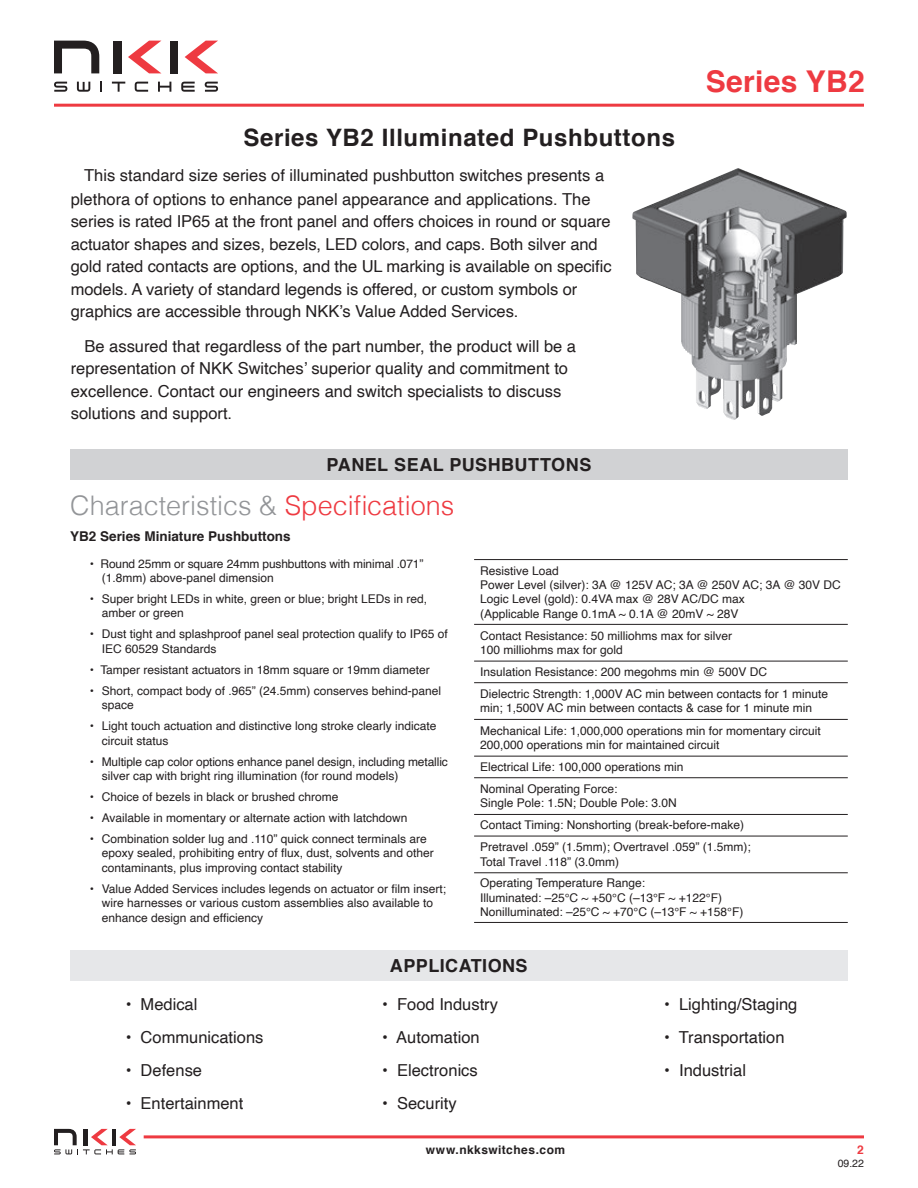
<style>
.page{position:relative;width:918px;height:1188px;background:#fff}
.page>*{position:absolute;margin:0;border:0;box-sizing:border-box;transform-origin:0 0}
.Series_Header_Left{font:700 30px "Helvetica";letter-spacing:.01em;color:#ee3a41}
.t1{font:300 27px "Helvetica";color:#939598}
.Series_Header_Left-2{font:700 24px "Helvetica";letter-spacing:.025em;color:#231f20}
.Subhead_5{font:700 18px "Helvetica";letter-spacing:.025em;color:#231f20}
.t2{font:16.5px/22.5px "Helvetica";color:#231f20}
.t3{font:700 13.5px "Helvetica";color:#231f20}
.t4{font:12px/14.4px "Helvetica";color:#231f20}
.Footer_Left{font:700 12px "Helvetica";letter-spacing:.04em;color:#231f20}
.Page_No__Right{font:700 12px "Helvetica";color:#ee3a41}
.t5{font:10.5px "Helvetica";color:#231f20}
.s1{color:#ee3a41}
</style>
<div class="page">
<hr style="left:474px;top:559px;width:374px;height:1px;background:#231f20">
<hr style="left:474px;top:624px;width:374px;height:1px;background:#231f20">
<hr style="left:474px;top:661px;width:374px;height:1px;background:#231f20">
<hr style="left:474px;top:682px;width:374px;height:1px;background:#231f20">
<hr style="left:474px;top:719px;width:374px;height:1px;background:#231f20">
<hr style="left:474px;top:756px;width:374px;height:1px;background:#231f20">
<hr style="left:474px;top:777px;width:374px;height:1px;background:#231f20">
<hr style="left:474px;top:814px;width:374px;height:1px;background:#231f20">
<hr style="left:474px;top:836px;width:374px;height:1px;background:#231f20">
<hr style="left:474px;top:872px;width:374px;height:1px;background:#231f20">
<hr style="left:474px;top:922px;width:374px;height:1px;background:#231f20">
<div style="left:70px;top:449px;width:778px;height:31px;background:#d1d2d4"></div>
<svg style="left:54px;top:1129px;width:82px;height:25px"></svg>
<hr style="left:144px;top:1135px;width:720px;height:3px;background:#ee3a41">
<hr style="left:54px;top:104px;width:810px;height:3px;background:#ee3a41">
<svg style="left:54px;top:41px;width:45px;height:32px"></svg>
<div style="left:170px;top:41px;width:8px;height:32px;background:#231f20"></div>
<div style="left:114px;top:41px;width:8px;height:32px;background:#231f20"></div>
<svg style="left:128px;top:41px;width:33px;height:32px"></svg>
<svg style="left:185px;top:41px;width:33px;height:32px"></svg>
<svg style="left:100px;top:82px;width:2px;height:10px"></svg>
<svg style="left:54px;top:82px;width:13px;height:10px"></svg>
<svg style="left:205px;top:82px;width:13px;height:10px"></svg>
<svg style="left:158px;top:82px;width:13px;height:10px"></svg>
<svg style="left:181px;top:82px;width:14px;height:10px"></svg>
<svg style="left:135px;top:82px;width:13px;height:10px"></svg>
<svg style="left:112px;top:82px;width:13px;height:10px"></svg>
<svg style="left:77px;top:82px;width:13px;height:10px"></svg>
<div style="left:70px;top:950px;width:777px;height:31px;background:#e6e7e9"></div>
<img style="left:632px;top:170px;width:212px;height:250px">
<p class="Series_Header_Left-2" style="left:244px;top:119px;width:433px">Series YB2 Illuminated Pushbuttons</p>
<p class="t2" style="left:71px;top:163px;width:535px;line-height:24px;text-indent:13px">This standard size series of illuminated pushbutton switches presents a plethora of options to enhance panel appearance and applications. The</p>
<p class="t2" style="left:71px;top:211px;width:542px">series is rated IP65 at the front panel and offers choices in round or square actuator shapes and sizes, bezels, LED colors, and caps. Both silver and gold rated contacts are options, and the UL marking is available on specific models. A variety of standard legends is offered, or custom symbols or</p>
<p class="t2" style="left:71px;top:301px;width:449px">graphics are accessible through NKK’s Value Added Services.</p>
<p class="t2" style="left:85px;top:335px;width:493px">Be assured that regardless of the part number, the product will be a</p>
<p class="t2" style="left:71px;top:358px;width:499px">representation of NKK Switches’ superior quality and commitment to</p>
<p class="t2" style="left:71px;top:380px;width:492px">excellence. Contact our engineers and switch specialists to discuss</p>
<p class="t2" style="left:71px;top:403px;width:163px">solutions and support.</p>
<p class="Subhead_5" style="left:327px;top:450px;width:266px">PANEL SEAL PUSHBUTTONS</p>
<p class="Series_Header_Left" style="left:706px;top:57px;width:160px">Series YB2</p>
<p class="t1" style="left:70px;top:483px;width:386px">Characteristics &amp; <span class="s1">Specifications</span></p>
<p class="t3" style="left:70px;top:525px;width:222px">YB2 Series Miniature Pushbuttons</p>
<p class="t4" style="left:102px;top:557px;width:323px;text-indent:-12px">• Round 25mm or square 24mm pushbuttons with minimal .071” (1.8mm) above-panel dimension</p>
<p class="t4" style="left:102px;top:592px;width:327px;text-indent:-12px">• Super bright LEDs in white, green or blue; bright LEDs in red, amber or green</p>
<p class="t4" style="left:102px;top:627px;width:348px;text-indent:-12px">• Dust tight and splashproof panel seal protection qualify to IP65 of<br>IEC 60529 Standards</p>
<p class="t4" style="left:90px;top:663px;width:342px">• Tamper resistant actuators in 18mm square or 19mm diameter</p>
<p class="t4" style="left:102px;top:684px;width:341px;text-indent:-12px">• Short, compact body of .965” (24.5mm) conserves behind-panel space</p>
<p class="t4" style="left:102px;top:719px;width:336px;text-indent:-12px">• Light touch actuation and distinctive long stroke clearly indicate circuit status</p>
<p class="t4" style="left:102px;top:755px;width:348px;text-indent:-12px">• Multiple cap color options enhance panel design, including metallic silver cap with bright ring illumination (for round models)</p>
<p class="t4" style="left:90px;top:790px;width:250px">• Choice of bezels in black or brushed chrome</p>
<p class="t4" style="left:90px;top:811px;width:319px">• Available in momentary or alternate action with latchdown</p>
<p class="t4" style="left:102px;top:832px;width:334px;text-indent:-12px">• Combination solder lug and .110” quick connect terminals are epoxy sealed, prohibiting entry of flux, dust, solvents and other contaminants, plus improving contact stability</p>
<p class="t4" style="left:102px;top:882px;width:346px;text-indent:-12px">• Value Added Services includes legends on actuator or film insert; wire harnesses or various custom assemblies also available to enhance design and efficiency</p>
<p class="t4" style="left:480px;top:564px;width:80px">Resistive Load</p>
<p class="t4" style="left:480px;top:578px;width:362px">Power Level (silver): 3A @ 125V AC; 3A @ 250V AC; 3A @ 30V DC</p>
<p class="t4" style="left:480px;top:592px;width:266px">Logic Level (gold): 0.4VA max @ 28V AC/DC max</p>
<p class="t4" style="left:480px;top:607px;width:260px">(Applicable Range 0.1mA ~ 0.1A @ 20mV ~ 28V</p>
<p class="t4" style="left:480px;top:629px;width:254px">Contact Resistance: 50 milliohms max for silver</p>
<p class="t4" style="left:480px;top:643px;width:144px">100 milliohms max for gold</p>
<p class="t4" style="left:480px;top:665px;width:288px">Insulation Resistance: 200 megohms min @ 500V DC</p>
<p class="t4" style="left:480px;top:687px;width:350px">Dielectric Strength: 1,000V AC min between contacts for 1 minute min; 1,500V AC min between contacts &amp; case for 1 minute min</p>
<p class="t4" style="left:480px;top:724px;width:342px">Mechanical Life: 1,000,000 operations min for momentary circuit</p>
<p class="t4" style="left:480px;top:738px;width:241px">200,000 operations min for maintained circuit</p>
<p class="t4" style="left:480px;top:760px;width:205px">Electrical Life: 100,000 operations min</p>
<p class="t4" style="left:480px;top:782px;width:198px">Nominal Operating Force:<br>Single Pole: 1.5N; Double Pole: 3.0N</p>
<p class="t4" style="left:480px;top:818px;width:266px">Contact Timing: Nonshorting (break-before-make)</p>
<p class="t4" style="left:480px;top:840px;width:272px">Pretravel .059” (1.5mm); Overtravel .059” (1.5mm);</p>
<p class="t4" style="left:480px;top:855px;width:141px">Total Travel .118” (3.0mm)</p>
<p class="t4" style="left:480px;top:876px;width:167px">Operating Temperature Range:</p>
<p class="t4" style="left:480px;top:891px;width:243px">Illuminated: –25°C ~ +50°C (–13°F ~ +122°F)</p>
<p class="t4" style="left:480px;top:905px;width:265px">Nonilluminated: –25°C ~ +70°C (–13°F ~ +158°F)</p>
<p class="Subhead_5" style="left:390px;top:951px;width:139px">APPLICATIONS</p>
<p class="t2" style="left:126px;top:994px;width:73px">• Medical</p>
<p class="t2" style="left:382px;top:994px;width:117px">• Food Industry</p>
<p class="t2" style="left:664px;top:994px;width:135px">• Lighting/Staging</p>
<p class="t2" style="left:126px;top:1027px;width:139px">• Communications</p>
<p class="t2" style="left:382px;top:1027px;width:99px">• Automation</p>
<p class="t2" style="left:664px;top:1027px;width:122px">• Transportation</p>
<p class="t2" style="left:126px;top:1060px;width:78px">• Defense</p>
<p class="t2" style="left:382px;top:1060px;width:97px">• Electronics</p>
<p class="t2" style="left:664px;top:1060px;width:83px">• Industrial</p>
<p class="t2" style="left:126px;top:1093px;width:119px">• Entertainment</p>
<p class="t2" style="left:382px;top:1093px;width:76px">• Security</p>
<p class="Footer_Left" style="left:426px;top:1140px;width:141px">www.nkkswitches.com</p>
<p class="Page_No__Right" style="left:857px;top:1140px;width:8px">2</p>
<p class="t5" style="left:838px;top:1155px;width:28px">09.22</p>
</div>
